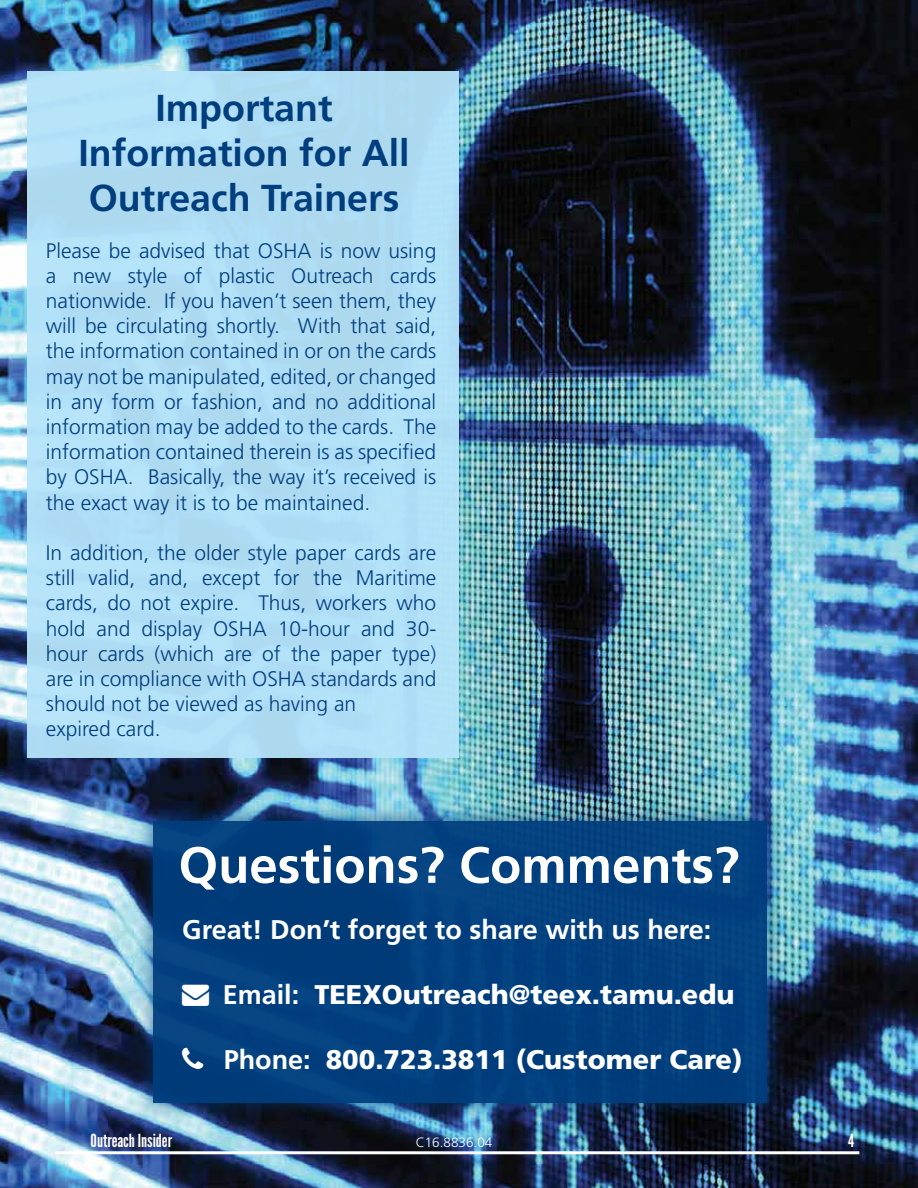
<style>
.page{position:relative;width:918px;height:1188px;background:#fff}
.page>*{position:absolute;margin:0;border:0;box-sizing:border-box;transform-origin:0 0}
.t1{font:700 51px "Frutiger LT Std";color:#fff}
.t2{font:700 37.5px/45px "Frutiger LT Std";color:#003e7e;text-align:center}
.t3{font:900 27px "Frutiger LT Std";color:#fff}
.t4{font:700 27px "Frutiger LT Std";color:#fff}
.t5{font:300 21px/25.2px "Frutiger LT Std";color:#003e7e;text-align:justify}
.t6{font:18px "League Gothic";color:#fff}
.t7{font:300 13.5px "Frutiger LT Std";color:#fff}
.s1{font-weight:700}
</style>
<div class="page">
<img style="left:0;top:0;width:918px;height:1188px">
<hr style="left:55px;top:1151px;width:804px;height:3px;background:#fff">
<div style="left:407px;top:1129px;width:94px;height:28px;background:#003e7e;opacity:.75"></div>
<div style="left:27px;top:71px;width:432px;height:687px;background:#afdef6"></div>
<div style="left:134px;top:802px;width:652px;height:320px;background:#003e7e;opacity:.75"></div>
<div style="left:153px;top:821px;width:614px;height:282px;background:#003e7e"></div>
<h2 class="t2" style="left:78px;top:85px;width:333px">Important<br>Information for All<br>Outreach Trainers</h2>
<p class="t5" style="left:46px;top:238px;width:392px">Please be advised that OSHA is now using a new style of plastic Outreach cards nationwide. If you haven’t seen them, they will be circulating shortly. With that said, the information contained in or on the cards may not be manipulated, edited, or changed in any form or fashion, and no additional information may be added to the cards. The information contained therein is as specified by OSHA. Basically, the way it’s received is the exact way it is to be maintained.</p>
<p class="t5" style="left:46px;top:541px;width:392px;text-align:left">In addition, the older style paper cards are still valid, and, except for the Maritime cards, do not expire. Thus, workers who hold and display OSHA 10-hour and 30- hour cards (which are of the paper type) are in compliance with OSHA standards and should not be viewed as having an<br>expired card.</p>
<h1 class="t1" style="left:179px;top:835px;width:563px">Questions? Comments?</h1>
<p class="t4" style="left:182px;top:914px;width:531px">Great! Don’t forget to share with us here:</p>
<p class="t3" style="left:182px;top:978px;width:554px">→ <span class="s1">Email:</span> TEEXOutreach@teex.tamu.edu</p>
<p class="t3" style="left:224px;top:1043px;width:520px"><span class="s1">Phone:</span> 800.723.3811 (Customer Care)</p>
<p class="t6" style="left:91px;top:1130px;width:83px">Outreach Insider</p>
<p class="t7" style="left:416px;top:1135px;width:78px">C16.8836.04</p>
<p class="t6" style="left:848px;top:1130px;width:8px">4</p>
</div>
